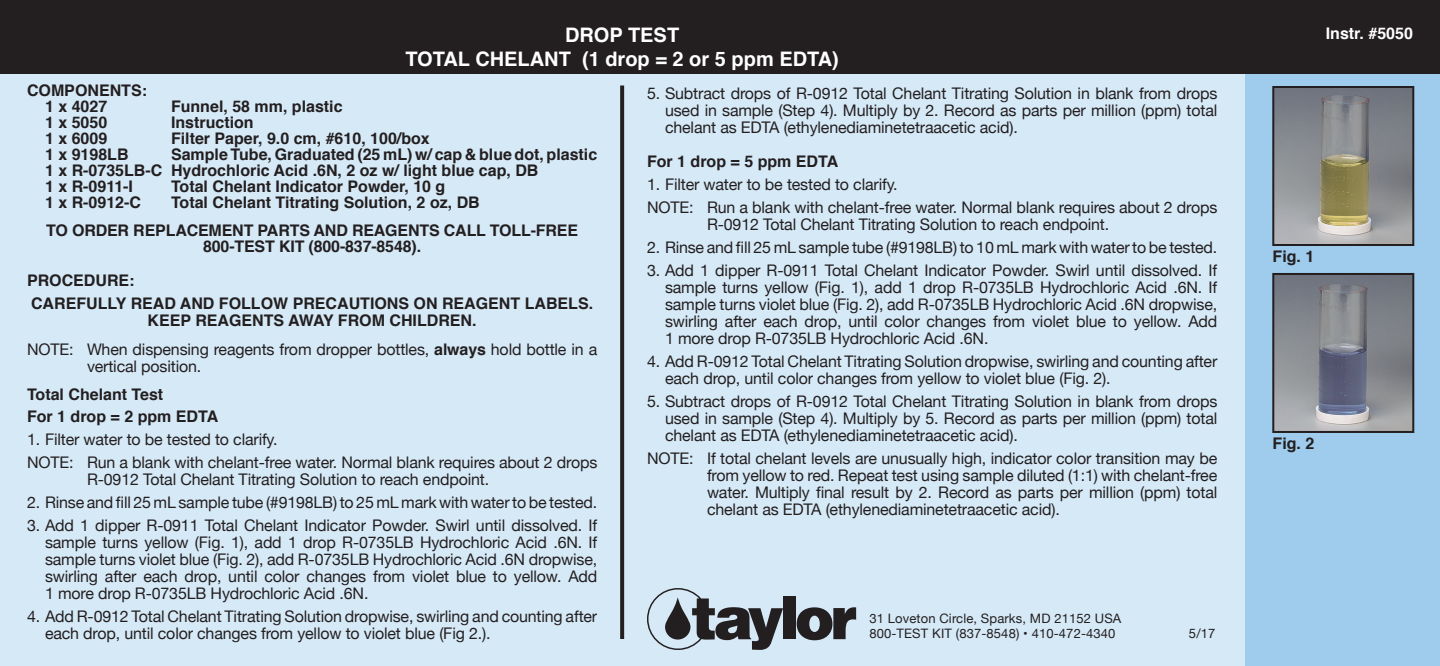
<style>
.page{position:relative;width:1440px;height:666px;background:#fff}
.page>*{position:absolute;margin:0;border:0;box-sizing:border-box;transform-origin:0 0}
.A_-Head{font:700 20px "Helvetica";color:#fff}
.H_-Step{font:16px/17px "Helvetica Neue";letter-spacing:-.01em;color:#231f20;text-align:justify}
.I_-Note{font:16px/17px "Helvetica Neue";letter-spacing:-.01em;color:#231f20}
.D_-Component{font:700 16px "Helvetica";color:#231f20}
.E_-Reorder{font:700 16px/16px "Helvetica";letter-spacing:-.01em;color:#231f20;text-align:center}
.G_-Read_Label{font:700 16px "Helvetica";color:#231f20}
.F2-Step_Hd{font:700 16px "Helvetica";color:#231f20}
.G2-Keep_Away{font:700 16px "Helvetica";color:#231f20}
.F_-Step_Hd{font:700 16px "Helvetica";color:#231f20}
.C_-Component_Hd{font:700 16px "Helvetica";color:#231f20}
.K_-Ins__No{font:700 16px "Helvetica";color:#fff}
.F_-Procedure{font:700 16px "Helvetica";color:#231f20}
.L_-Addr__Tel{font:13px "Helvetica Neue";letter-spacing:.01em;color:#231f20}
.s1{font-family:"Helvetica";font-weight:700}
</style>
<div class="page">
<div style="left:1244px;top:74px;width:196px;height:592px;background:#9fcbec"></div>
<div style="left:0;top:74px;width:1244px;height:592px;background:#d6e9f7"></div>
<div style="left:0;top:0;width:1440px;height:74px;background:#231f20"></div>
<svg style="left:647px;top:588px;width:136px;height:62px"></svg>
<div style="left:784px;top:596px;width:12px;height:43px;background:#231f20"></div>
<svg style="left:797px;top:607px;width:59px;height:33px"></svg>
<svg style="left:620px;top:86px;width:4px;height:553px;background:#2a2628"></svg>
<img style="left:1275px;top:89px;width:136px;height:154px">
<div style="left:1272px;top:86px;width:142px;height:160px;border:2px solid #231f20"></div>
<img style="left:1275px;top:276px;width:136px;height:154px">
<div style="left:1272px;top:273px;width:142px;height:160px;border:2px solid #231f20"></div>
<p class="A_-Head" style="left:565px;top:19px;width:116px">DROP TEST</p>
<p class="A_-Head" style="left:405px;top:43px;width:435px">TOTAL CHELANT (1 drop = 2 or 5 ppm EDTA)</p>
<p class="H_-Step" style="left:665px;top:85px;width:554px;text-indent:-18px">5. Subtract drops of R-0912 Total Chelant Titrating Solution in blank from drops used in sample (Step 4). Multiply by 2. Record as parts per million (ppm) total chelant as EDTA (ethylenediaminetetraacetic acid).</p>
<p class="F2-Step_Hd" style="left:647px;top:148px;width:193px">For 1 drop = 5 ppm EDTA</p>
<p class="H_-Step" style="left:647px;top:176px;width:252px">1. Filter water to be tested to clarify.</p>
<p class="I_-Note" style="left:707px;top:199px;width:512px;text-indent:-60px">NOTE: Run a blank with chelant-free water. Normal blank requires about 2 drops<br>R-0912 Total Chelant Titrating Solution to reach endpoint.</p>
<p class="H_-Step" style="left:647px;top:239px;width:572px">2. Rinse and fill 25 mL sample tube (#9198LB) to 10 mL mark with water to be tested.</p>
<p class="H_-Step" style="left:665px;top:262px;width:554px;text-indent:-18px">3. Add 1 dipper R-0911 Total Chelant Indicator Powder. Swirl until dissolved. If sample turns yellow (Fig. 1), add 1 drop R-0735LB Hydrochloric Acid .6N. If sample turns violet blue (Fig. 2), add R-0735LB Hydrochloric Acid .6N dropwise, swirling after each drop, until color changes from violet blue to yellow. Add 1 more drop R-0735LB Hydrochloric Acid .6N.</p>
<p class="H_-Step" style="left:665px;top:353px;width:554px;text-indent:-18px">4. Add R-0912 Total Chelant Titrating Solution dropwise, swirling and counting after each drop, until color changes from yellow to violet blue (Fig. 2).</p>
<p class="H_-Step" style="left:665px;top:393px;width:554px;text-indent:-18px">5. Subtract drops of R-0912 Total Chelant Titrating Solution in blank from drops used in sample (Step 4). Multiply by 5. Record as parts per million (ppm) total chelant as EDTA (ethylenediaminetetraacetic acid).</p>
<p class="I_-Note" style="left:707px;top:450px;width:512px;text-align:justify;text-indent:-60px">NOTE: If total chelant levels are unusually high, indicator color transition may be from yellow to red. Repeat test using sample diluted (1:1) with chelant-free water. Multiply final result by 2. Record as parts per million (ppm) total chelant as EDTA (ethylenediaminetetraacetic acid).</p>
<p class="C_-Component_Hd" style="left:27px;top:77px;width:121px">COMPONENTS:</p>
<p class="D_-Component" style="left:45px;top:93px;width:64px">1 x 4027</p>
<p class="D_-Component" style="left:171px;top:93px;width:173px">Funnel, 58 mm, plastic</p>
<p class="D_-Component" style="left:45px;top:109px;width:64px">1 x 5050</p>
<p class="D_-Component" style="left:171px;top:109px;width:84px">Instruction</p>
<p class="D_-Component" style="left:45px;top:125px;width:64px">1 x 6009</p>
<p class="D_-Component" style="left:171px;top:125px;width:260px">Filter Paper, 9.0 cm, #610, 100/box</p>
<p class="D_-Component" style="left:45px;top:141px;width:85px">1 x 9198LB</p>
<p class="D_-Component" style="left:171px;top:141px;width:428px">Sample Tube, Graduated (25 mL) w/ cap &amp; blue dot, plastic</p>
<p class="D_-Component" style="left:45px;top:157px;width:495px">1 x R-0735LB-C Hydrochloric Acid .6N, 2 oz w/ light blue cap, DB</p>
<p class="D_-Component" style="left:45px;top:173px;width:90px">1 x R-0911-I</p>
<p class="D_-Component" style="left:171px;top:173px;width:276px">Total Chelant Indicator Powder, 10 g</p>
<p class="D_-Component" style="left:45px;top:189px;width:98px">1 x R-0912-C</p>
<p class="D_-Component" style="left:171px;top:189px;width:310px">Total Chelant Titrating Solution, 2 oz, DB</p>
<p class="E_-Reorder" style="left:46px;top:222px;width:534px">TO ORDER REPLACEMENT PARTS AND REAGENTS CALL TOLL-FREE<br>800-TEST KIT (800-837-8548).</p>
<p class="F_-Procedure" style="left:27px;top:267px;width:109px">PROCEDURE:</p>
<p class="G_-Read_Label" style="left:31px;top:290px;width:564px">CAREFULLY READ AND FOLLOW PRECAUTIONS ON REAGENT LABELS.</p>
<p class="G2-Keep_Away" style="left:148px;top:307px;width:330px">KEEP REAGENTS AWAY FROM CHILDREN.</p>
<p class="I_-Note" style="left:87px;top:341px;width:512px;text-indent:-60px">NOTE: When dispensing reagents from dropper bottles, <span class="s1">always</span> hold bottle in a vertical position.</p>
<p class="F_-Step_Hd" style="left:27px;top:381px;width:138px">Total Chelant Test</p>
<p class="F2-Step_Hd" style="left:27px;top:403px;width:193px">For 1 drop = 2 ppm EDTA</p>
<p class="H_-Step" style="left:27px;top:431px;width:252px">1. Filter water to be tested to clarify.</p>
<p class="I_-Note" style="left:87px;top:454px;width:512px;text-indent:-60px">NOTE: Run a blank with chelant-free water. Normal blank requires about 2 drops<br>R-0912 Total Chelant Titrating Solution to reach endpoint.</p>
<p class="H_-Step" style="left:27px;top:494px;width:572px">2. Rinse and fill 25 mL sample tube (#9198LB) to 25 mL mark with water to be tested.</p>
<p class="H_-Step" style="left:45px;top:517px;width:554px;text-indent:-18px">3. Add 1 dipper R-0911 Total Chelant Indicator Powder. Swirl until dissolved. If sample turns yellow (Fig. 1), add 1 drop R-0735LB Hydrochloric Acid .6N. If sample turns violet blue (Fig. 2), add R-0735LB Hydrochloric Acid .6N dropwise, swirling after each drop, until color changes from violet blue to yellow. Add 1 more drop R-0735LB Hydrochloric Acid .6N.</p>
<p class="H_-Step" style="left:45px;top:608px;width:554px;text-indent:-18px">4. Add R-0912 Total Chelant Titrating Solution dropwise, swirling and counting after each drop, until color changes from yellow to violet blue (Fig 2.).</p>
<p class="L_-Addr__Tel" style="left:869px;top:609px;width:254px">31 Loveton Circle, Sparks, MD 21152 USA</p>
<p class="L_-Addr__Tel" style="left:869px;top:624px;width:248px">800-TEST KIT (837-8548) • 410-472-4340</p>
<p class="L_-Addr__Tel" style="left:1189px;top:624px;width:28px">5/17</p>
<p class="K_-Ins__No" style="left:1326px;top:20px;width:89px">Instr. #5050</p>
<p class="F2-Step_Hd" style="left:1273px;top:243px;width:43px">Fig. 1</p>
<p class="F2-Step_Hd" style="left:1273px;top:430px;width:43px">Fig. 2</p>
</div>
